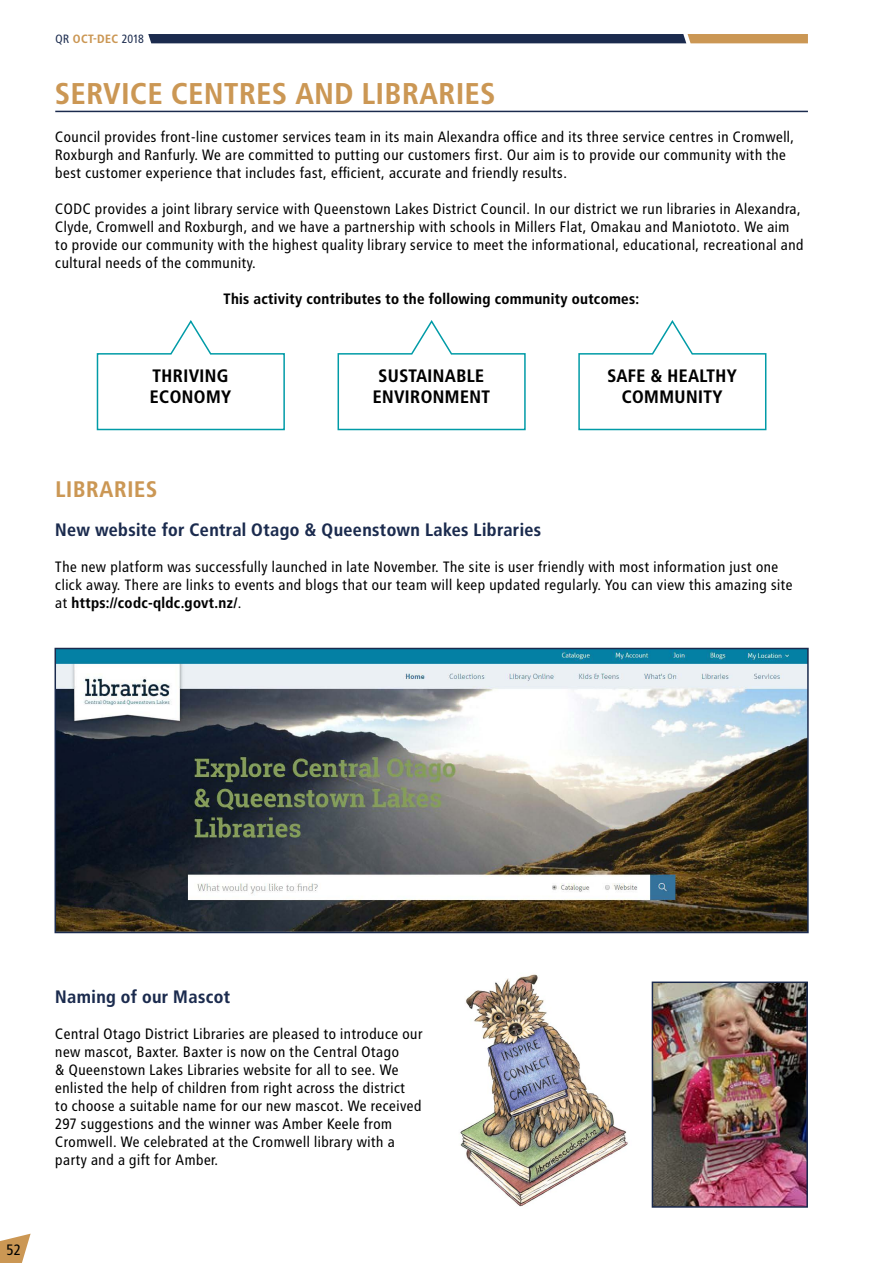
<style>
.page{position:relative;width:893px;height:1263px;background:#fff}
.page>*{position:absolute;margin:0;border:0;box-sizing:border-box;transform-origin:0 0}
.t1{font:30px "Transit Print OT Bld";color:#cb9754}
.t2{font:22.5px "Transit Print OT Bld";letter-spacing:.01em;color:#cb9754}
.t3{font:18px "Transit Print OT Bld";color:#1b2b4e}
.t4{font:18px/21px "Transit Print OT Bld";color:#000;text-align:center}
.t5{font:15px/18px "Transit Print OT";color:#000}
.t6{font:15px "Transit Print OT Bld";color:#000}
.t7{font:12px "Transit Print OT Bld";letter-spacing:.01em;color:#cb9754}
.s1{font-family:"Transit Print OT";color:#1b2b4e}
.s2{font-family:"Transit Print OT"}
</style>
<div class="page">
<svg style="left:148px;top:34px;width:660px;height:9px;background:#3d4050"></svg>
<svg style="left:96px;top:320px;width:189px;height:111px"></svg>
<svg style="left:337px;top:320px;width:189px;height:111px"></svg>
<svg style="left:578px;top:320px;width:189px;height:111px"></svg>
<hr style="left:55px;top:111px;width:753px;height:1px;background:#1b2b4e">
<img style="left:58px;top:651px;width:748px;height:279px">
<div style="left:55px;top:648px;width:754px;height:285px;border:2px solid #1b2b4e"></div>
<img style="left:655px;top:984px;width:150px;height:221px">
<div style="left:652px;top:981px;width:156px;height:227px;border:2px solid #1b2b4e"></div>
<img style="left:460px;top:974px;width:168px;height:233px">
<svg style="left:0;top:1233px;width:31px;height:30px"></svg>
<p class="t7" style="left:55px;top:32px;width:91px"><span class="s1">QR</span> OCT-DEC <span class="s1">2018</span></p>
<h1 class="t1" style="left:55px;top:76px;width:442px">SERVICE CENTRES AND LIBRARIES</h1>
<p class="t5" style="left:55px;top:128px;width:741px">Council provides front-line customer services team in its main Alexandra office and its three service centres in Cromwell,<br>Roxburgh and Ranfurly. We are committed to putting our customers first. Our aim is to provide our community with the best customer experience that includes fast, efficient, accurate and friendly results.</p>
<p class="t5" style="left:55px;top:200px;width:750px">CODC provides a joint library service with Queenstown Lakes District Council. In our district we run libraries in Alexandra, Clyde, Cromwell and Roxburgh, and we have a partnership with schools in Millers Flat, Omakau and Maniototo. We aim to provide our community with the highest quality library service to meet the informational, educational, recreational and cultural needs of the community.</p>
<p class="t6" style="left:224px;top:290px;width:418px">This activity contributes to the following community outcomes:</p>
<p class="t4" style="left:150px;top:365px;width:83px;text-align:left">THRIVING<br>ECONOMY</p>
<p class="t4" style="left:373px;top:365px;width:119px">SUSTAINABLE<br>ENVIRONMENT</p>
<p class="t4" style="left:607px;top:365px;width:132px">SAFE &amp; HEALTHY<br>COMMUNITY</p>
<h2 class="t2" style="left:55px;top:476px;width:104px">LIBRARIES</h2>
<p class="t3" style="left:55px;top:519px;width:488px">New website for Central Otago &amp; Queenstown Lakes Libraries</p>
<p class="t5" style="left:55px;top:558px;width:739px">The new platform was successfully launched in late November. The site is user friendly with most information just one click away. There are links to events and blogs that our team will keep updated regularly. You can view this amazing site</p>
<p class="t6" style="left:55px;top:594px;width:188px"><span class="s2">at</span> https://codc-qldc.govt.nz/<span class="s2">.</span></p>
<p class="t5" style="left:6px;top:1240px;width:17px">52</p>
<p class="t3" style="left:55px;top:987px;width:177px">Naming of our Mascot</p>
<p class="t5" style="left:55px;top:1025px;width:369px">Central Otago District Libraries are pleased to introduce our new mascot, Baxter. Baxter is now on the Central Otago<br>&amp; Queenstown Lakes Libraries website for all to see. We enlisted the help of children from right across the district<br>to choose a suitable name for our new mascot. We received 297 suggestions and the winner was Amber Keele from Cromwell. We celebrated at the Cromwell library with a party and a gift for Amber.</p>
</div>
